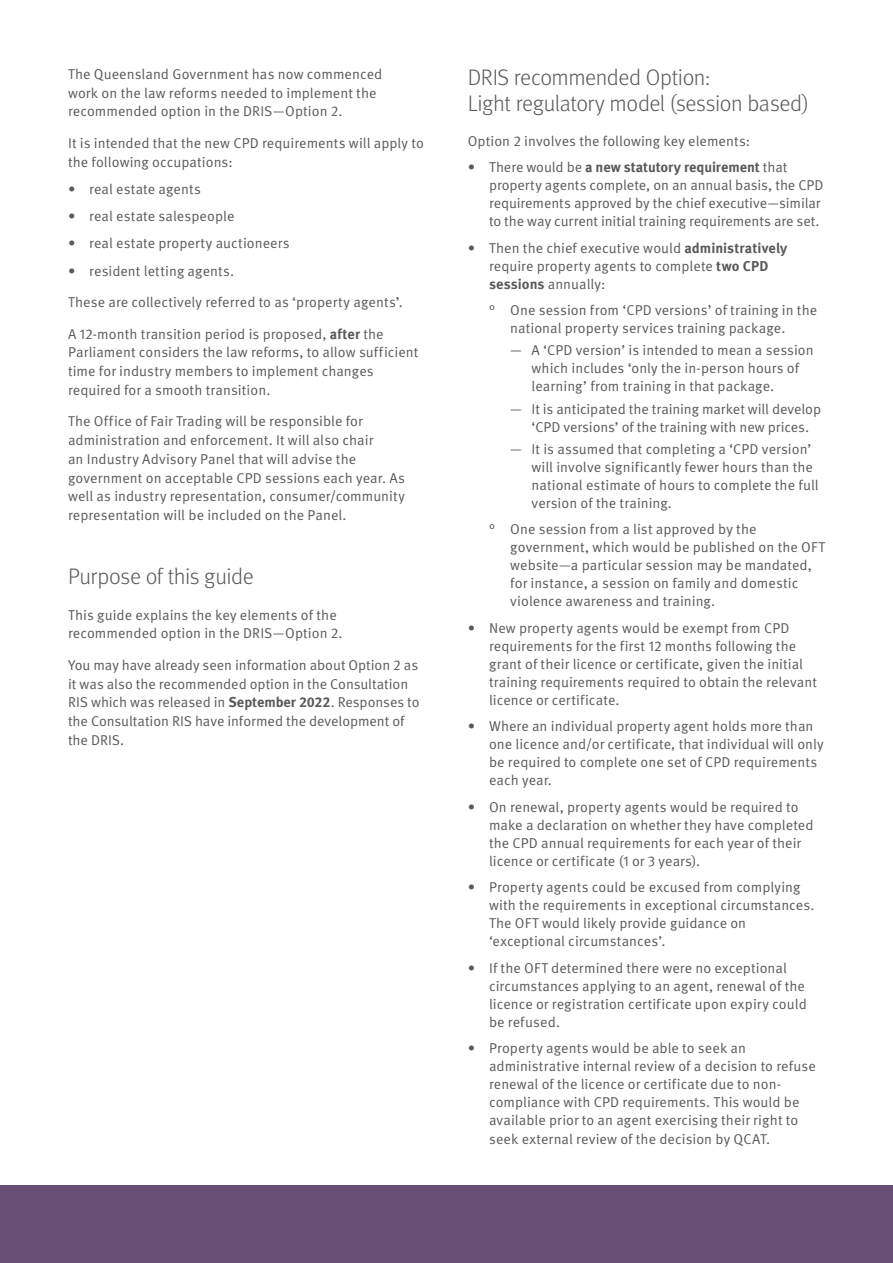
<style>
.page{position:relative;width:893px;height:1263px;background:#fff}
.page>*{position:absolute;margin:0;border:0;box-sizing:border-box;transform-origin:0 0}
.t1{font:300 22.5px/25.5px "Meta Pro";letter-spacing:-.02em;color:#58595b}
.t2{font:14.25px/18px "Meta Pro Norm";letter-spacing:.005em;color:#58595b}
.t3{font:700 14.25px "Meta Pro";letter-spacing:-.005em;color:#58595b}
.s1{font-family:"Meta Pro";font-weight:700}
.s2{font-family:"Meta Pro Norm";font-weight:400}
</style>
<div class="page">
<div style="left:0;top:1186px;width:893px;height:77px;background:#664d74"></div>
<p class="t2" style="left:68px;top:64px;width:316px;line-height:18.8px">The Queensland Government has now commenced work on the law reforms needed to implement the recommended option in the DRIS—Option 2.</p>
<p class="t2" style="left:68px;top:133px;width:357px;line-height:18.8px">It is intended that the new CPD requirements will apply to the following occupations:</p>
<p class="t2" style="left:68px;top:179px;width:134px">• real estate agents</p>
<p class="t2" style="left:68px;top:206px;width:168px">• real estate salespeople</p>
<p class="t2" style="left:68px;top:233px;width:223px">• real estate property auctioneers</p>
<p class="t2" style="left:68px;top:261px;width:168px">• resident letting agents.</p>
<p class="t2" style="left:68px;top:292px;width:336px">These are collectively referred to as ‘property agents’.</p>
<p class="t2" style="left:68px;top:323px;width:352px;line-height:18.8px">A 12-month transition period is proposed, <span class="s1">after</span> the Parliament considers the law reforms, to allow sufficient time for industry members to implement changes required for a smooth transition.</p>
<p class="t2" style="left:68px;top:411px;width:339px;line-height:18.8px">The Office of Fair Trading will be responsible for administration and enforcement. It will also chair<br>an Industry Advisory Panel that will advise the government on acceptable CPD sessions each year. As well as industry representation, consumer/community representation will be included on the Panel.</p>
<h1 class="t1" style="left:68px;top:562px;width:187px">Purpose of this guide</h1>
<p class="t2" style="left:68px;top:604px;width:276px;line-height:18.8px">This guide explains the key elements of the recommended option in the DRIS—Option 2.</p>
<p class="t2" style="left:68px;top:655px;width:353px;line-height:18.8px">You may have already seen information about Option 2 as it was also the recommended option in the Consultation RIS which was released in <span class="s1">September 2022</span>. Responses to the Consultation RIS have informed the development of the DRIS.</p>
<h1 class="t1" style="left:468px;top:63px;width:343px">DRIS recommended Option:<br>Light regulatory model (session based)</h1>
<p class="t2" style="left:468px;top:131px;width:284px">Option 2 involves the following key elements:</p>
<p class="t3" style="left:468px;top:156px;width:321px"><span class="s2">• There would be</span> a new statutory requirement <span class="s2">that</span></p>
<p class="t2" style="left:489px;top:175px;width:336px">property agents complete, on an annual basis, the CPD requirements approved by the chief executive—similar to the way current initial training requirements are set.</p>
<p class="t2" style="left:489px;top:238px;width:300px;text-indent:-21px">• Then the chief executive would <span class="s1">administratively </span>require property agents to complete <span class="s1">two CPD sessions</span> annually:</p>
<p class="t2" style="left:510px;top:300px;width:308px;text-indent:-21px">° One session from ‘CPD versions’ of training in the national property services training package.</p>
<p class="t2" style="left:531px;top:340px;width:284px;text-indent:-21px">― A ‘CPD version’ is intended to mean a session which includes ‘only the in-person hours of learning’ from training in that package.</p>
<p class="t2" style="left:531px;top:399px;width:291px;text-indent:-21px">― It is anticipated the training market will develop ‘CPD versions’ of the training with new prices.</p>
<p class="t2" style="left:531px;top:439px;width:289px;text-indent:-21px">― It is assumed that completing a ‘CPD version’ will involve significantly fewer hours than the national estimate of hours to complete the full version of the training.</p>
<p class="t2" style="left:510px;top:519px;width:316px;text-indent:-21px">° One session from a list approved by the government, which would be published on the OFT website—a particular session may be mandated, for instance, a session on family and domestic violence awareness and training.</p>
<p class="t2" style="left:489px;top:618px;width:330px;text-indent:-21px">• New property agents would be exempt from CPD requirements for the first 12 months following the grant of their licence or certificate, given the initial training requirements required to obtain the relevant licence or certificate.</p>
<p class="t2" style="left:489px;top:716px;width:336px;text-indent:-21px">• Where an individual property agent holds more than one licence and/or certificate, that individual will only be required to complete one set of CPD requirements each year.</p>
<p class="t2" style="left:489px;top:797px;width:326px;text-indent:-21px">• On renewal, property agents would be required to make a declaration on whether they have completed the CPD annual requirements for each year of their licence or certificate (1 or 3 years).</p>
<p class="t2" style="left:489px;top:877px;width:327px;text-indent:-21px">• Property agents could be excused from complying with the requirements in exceptional circumstances.<br>The OFT would likely provide guidance on ‘exceptional circumstances’.</p>
<p class="t2" style="left:489px;top:958px;width:319px;text-indent:-21px">• If the OFT determined there were no exceptional circumstances applying to an agent, renewal of the licence or registration certificate upon expiry could be refused.</p>
<p class="t2" style="left:489px;top:1038px;width:328px;text-indent:-21px">• Property agents would be able to seek an administrative internal review of a decision to refuse renewal of the licence or certificate due to non&shy;compliance with CPD requirements. This would be available prior to an agent exercising their right to seek external review of the decision by QCAT.</p>
</div>
